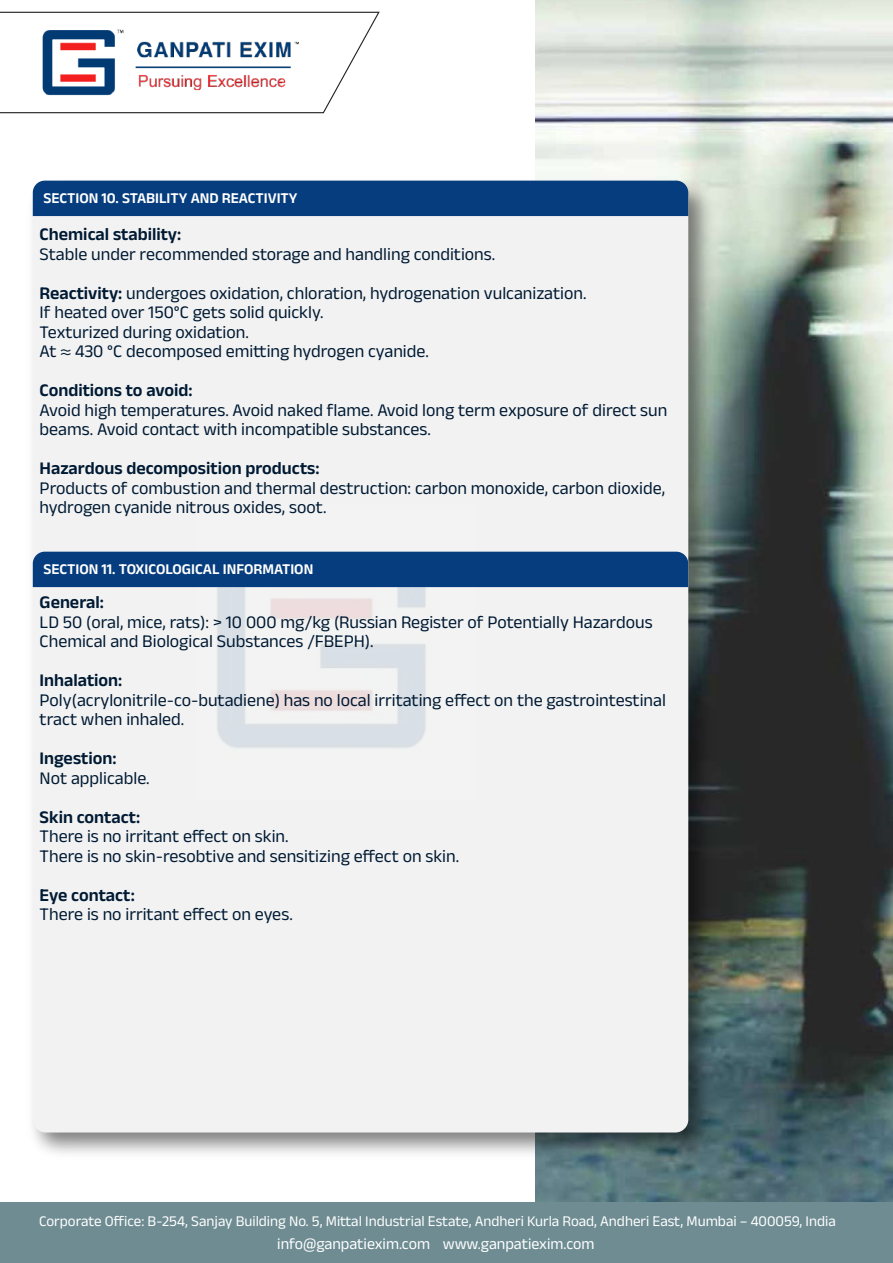
<style>
.page{position:relative;width:893px;height:1263px;background:#fff}
.page>*{position:absolute;margin:0;border:0;box-sizing:border-box;transform-origin:0 0}
.t1{font:18px/19.5px "Anek Devanagari";color:#001a33}
.t2{font:600 18px "Anek Devanagari";color:#001a33}
.t3{font:15.9px "Anek Devanagari";color:#fff}
.t4{font:600 15.15px "Anek Devanagari";color:#fff}
.t5{font:15px "Anek Devanagari";color:#fff}
.s1{font-weight:600}
.s2{font-family:"Myriad Pro"}
</style>
<div class="page">
<img style="left:535px;top:0;width:358px;height:1202px">
<div style="left:0;top:1202px;width:893px;height:61px;background:#6e8c92"></div>
<svg style="left:0;top:11px;width:380px;height:103px"></svg>
<img style="left:31px;top:17px;width:279px;height:88px">
<img style="left:32px;top:172px;width:689px;height:993px">
<div style="left:33px;top:184px;width:655px;height:948px;background:#f2f2f2;border-radius:13px"></div>
<img style="left:197px;top:551px;width:278px;height:197px">
<div style="left:33px;top:552px;width:655px;height:35px;background:#063d7e"></div>
<div style="left:33px;top:181px;width:655px;height:35px;background:#063d7e"></div>
<p class="t4" style="left:43px;top:189px;width:256px">SECTION 10. STABILITY AND REACTIVITY</p>
<p class="t2" style="left:40px;top:224px;width:143px">Chemical stability:</p>
<p class="t1" style="left:40px;top:234px;width:548px;line-height:39px">Stable under recommended storage and handling conditions.<br><span class="s1">Reactivity:</span> undergoes oxidation, chloration, hydrogenation vulcanization.</p>
<p class="t1" style="left:40px;top:302px;width:391px">If heated over 150°C gets solid quickly.<br>Texturized during oxidation.<br>At <span class="s2">≈</span> 430 °C decomposed emitting hydrogen cyanide.</p>
<p class="t2" style="left:40px;top:380px;width:154px">Conditions to avoid:</p>
<p class="t1" style="left:40px;top:400px;width:629px">Avoid high temperatures. Avoid naked flame. Avoid long term exposure of direct sun beams. Avoid contact with incompatible substances.</p>
<p class="t2" style="left:40px;top:458px;width:281px">Hazardous decomposition products:</p>
<p class="t1" style="left:40px;top:478px;width:627px">Products of combustion and thermal destruction: carbon monoxide, carbon dioxide, hydrogen cyanide nitrous oxides, soot.</p>
<p class="t4" style="left:43px;top:560px;width:271px">SECTION 11. TOXICOLOGICAL INFORMATION</p>
<p class="t2" style="left:40px;top:592px;width:66px">General:</p>
<p class="t1" style="left:40px;top:612px;width:614px">LD 50 (oral, mice, rats): &gt; 10 000 mg/kg (Russian Register of Potentially Hazardous<br>Chemical and Biological Substances /FBEPH).</p>
<p class="t2" style="left:40px;top:669px;width:84px">Inhalation:</p>
<p class="t1" style="left:40px;top:690px;width:628px">Poly(acrylonitrile-co-butadiene) has no local irritating effect on the gastrointestinal tract when inhaled.</p>
<p class="t2" style="left:40px;top:747px;width:78px">Ingestion:</p>
<p class="t1" style="left:40px;top:768px;width:112px">Not applicable.</p>
<p class="t2" style="left:40px;top:806px;width:102px">Skin contact:</p>
<p class="t1" style="left:40px;top:826px;width:421px">There is no irritant effect on skin.<br>There is no skin-resobtive and sensitizing effect on skin.</p>
<p class="t2" style="left:40px;top:884px;width:97px">Eye contact:</p>
<p class="t1" style="left:40px;top:904px;width:255px">There is no irritant effect on eyes.</p>
<p class="t5" style="left:39px;top:1212px;width:798px">Corporate Office: B-254, Sanjay Building No. 5, Mittal Industrial Estate, Andheri Kurla Road, Andheri East, Mumbai – 400059, India</p>
<p class="t3" style="left:277px;top:1235px;width:319px">info@ganpatiexim.com www.ganpatiexim.com</p>
</div>
